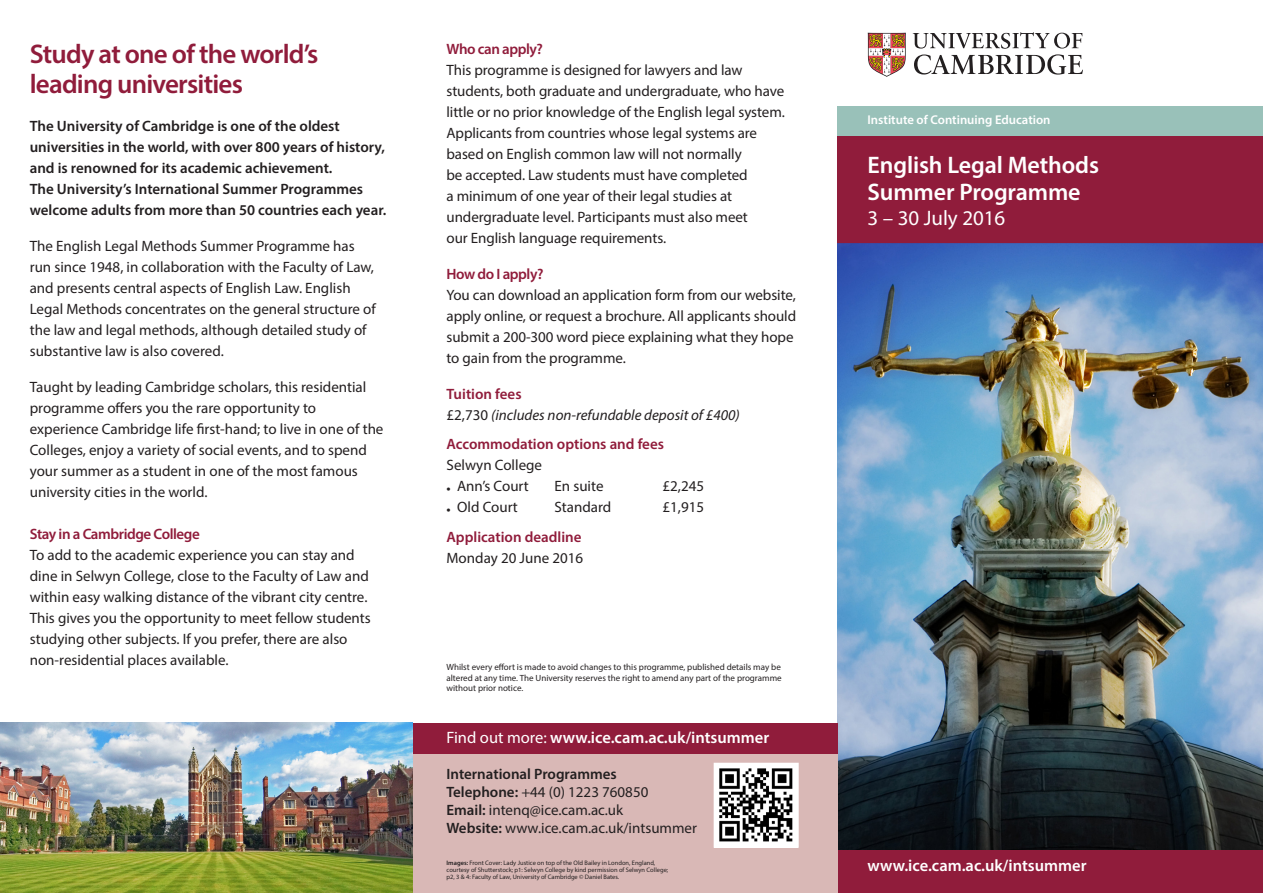
<style>
.page{position:relative;width:1263px;height:893px;background:#fff}
.page>*{position:absolute;margin:0;border:0;box-sizing:border-box;transform-origin:0 0}
.t1{font:600 27px "Myriad Pro";letter-spacing:-.03em;color:#901c3b}
.t2{font:600 24px/27px "Myriad Pro";letter-spacing:-.005em;color:#fff}
.t3{font:21px "Myriad Pro";color:#fff}
.t4{font:600 16.5px "Myriad Pro";color:#fff}
.Body_Text{font:15px/21px "Myriad Pro";color:#231f20}
.t5{font:600 15px/21px "Myriad Pro";color:#231f20}
.Body_Text_Title{font:600 15px "Myriad Pro";letter-spacing:-.005em;color:#901c3b}
.Body_Text_Title-2{font:600 15px "Myriad Pro";letter-spacing:-.03em;color:#901c3b}
.Body_Text-2{font:italic 15px "Myriad Pro";color:#231f20}
.t6{font:600 12.75px "Myriad Pro";color:#fff}
.Body_Text-3{font:9px/10.5px "Myriad Pro";color:#231f20;text-align:justify}
.Image_Credits{font:6.45px/7.2px "Myriad Pro";color:#231f20}
.s1{font-style:normal}
.s2{font-weight:400}
.s3{font-weight:600}
</style>
<div class="page">
<img style="left:838px;top:243px;width:425px;height:607px">
<div style="left:837px;top:135px;width:426px;height:108px;background:#901c3b"></div>
<div style="left:838px;top:106px;width:425px;height:30px;background:#99c1b9"></div>
<svg style="left:868px;top:33px;width:38px;height:44px"></svg>
<svg style="left:913px;top:32px;width:170px;height:43px"></svg>
<div style="left:838px;top:850px;width:425px;height:43px;background:#901c3b"></div>
<div style="left:412px;top:723px;width:426px;height:32px;background:#901c3b"></div>
<div style="left:412px;top:755px;width:426px;height:138px;background:#d9b8b6"></div>
<img style="left:0;top:723px;width:412px;height:170px">
<img style="left:717px;top:766px;width:79px;height:79px">
<div style="left:714px;top:763px;width:85px;height:85px;border:2px solid #fff"></div>
<p class="t1" style="left:30px;top:37px;width:290px">Study at one of the world’s</p>
<p class="t1" style="left:30px;top:67px;width:215px">leading universities</p>
<p class="t5" style="left:30px;top:115px;width:312px">The University of Cambridge is one of the oldest</p>
<p class="t5" style="left:30px;top:136px;width:358px">universities in the world, with over 800 years of history, and is renowned for its academic achievement.<br>The University’s International Summer Programmes welcome adults from more than 50 countries each year.</p>
<p class="Body_Text" style="left:30px;top:235px;width:348px">The English Legal Methods Summer Programme has run since 1948, in collaboration with the Faculty of Law, and presents central aspects of English Law. English Legal Methods concentrates on the general structure of the law and legal methods, although detailed study of substantive law is also covered.</p>
<p class="Body_Text" style="left:30px;top:376px;width:355px">Taught by leading Cambridge scholars, this residential programme offers you the rare opportunity to experience Cambridge life first-hand; to live in one of the Colleges, enjoy a variety of social events, and to spend your summer as a student in one of the most famous university cities in the world.</p>
<p class="Body_Text_Title-2" style="left:30px;top:524px;width:171px">Stay in a Cambridge College</p>
<p class="Body_Text" style="left:30px;top:544px;width:343px">To add to the academic experience you can stay and dine in Selwyn College, close to the Faculty of Law and within easy walking distance of the vibrant city centre.<br>This gives you the opportunity to meet fellow students studying other subjects. If you prefer, there are also non-residential places available.</p>
<p class="Body_Text_Title-2" style="left:446px;top:39px;width:98px">Who can apply?</p>
<p class="Body_Text" style="left:446px;top:59px;width:340px">This programme is designed for lawyers and law students, both graduate and undergraduate, who have little or no prior knowledge of the English legal system.<br>Applicants from countries whose legal systems are based on English common law will not normally<br>be accepted. Law students must have completed<br>a minimum of one year of their legal studies at undergraduate level. Participants must also meet<br>our English language requirements.</p>
<p class="Body_Text_Title-2" style="left:446px;top:264px;width:98px">How do I apply?</p>
<p class="Body_Text" style="left:446px;top:284px;width:351px">You can download an application form from our website, apply online, or request a brochure. All applicants should submit a 200-300 word piece explaining what they hope to gain from the programme.</p>
<p class="Body_Text_Title" style="left:446px;top:384px;width:77px">Tuition fees</p>
<p class="Body_Text-2" style="left:446px;top:405px;width:295px"><span class="s1">£2,730</span> (includes non-refundable deposit of £400)</p>
<p class="Body_Text_Title" style="left:446px;top:435px;width:219px">Accommodation options and fees</p>
<p class="Body_Text" style="left:446px;top:455px;width:97px">Selwyn College</p>
<p class="Body_Text" style="left:446px;top:476px;width:84px">• Ann’s Court</p>
<p class="Body_Text" style="left:554px;top:476px;width:50px">En suite</p>
<p class="Body_Text" style="left:662px;top:476px;width:43px">£2,245</p>
<p class="Body_Text" style="left:446px;top:497px;width:73px">• Old Court</p>
<p class="Body_Text" style="left:554px;top:497px;width:58px">Standard</p>
<p class="Body_Text" style="left:662px;top:497px;width:43px">£1,915</p>
<p class="Body_Text_Title" style="left:446px;top:527px;width:137px">Application deadline</p>
<p class="Body_Text" style="left:446px;top:547px;width:138px">Monday 20 June 2016</p>
<p class="Body_Text-3" style="left:446px;top:662px;width:337px">Whilst every effort is made to avoid changes to this programme, published details may be altered at any time. The University reserves the right to amend any part of the programme without prior notice.</p>
<p class="t4" style="left:446px;top:727px;width:324px"><span class="s2">Find out more:</span> www.ice.cam.ac.uk/intsummer</p>
<p class="t5" style="left:446px;top:763px;width:172px">International Programmes</p>
<p class="Body_Text" style="left:446px;top:781px;width:203px"><span class="s3">Telephone:</span> +44 (0) 1223 760850</p>
<p class="Body_Text" style="left:446px;top:801px;width:252px;line-height:18px"><span class="s3">Email:</span> intenq@ice.cam.ac.uk<br><span class="s3">Website:</span> www.ice.cam.ac.uk/intsummer</p>
<p class="Image_Credits" style="left:446px;top:859px;width:223px"><span class="s3">Images:</span> Front Cover: Lady Justice on top of the Old Bailey in London, England, courtesy of Shutterstock; p1: Selwyn College by kind permission of Selwyn College; p2, 3 &amp; 4: Faculty of Law, University of Cambridge © Daniel Bates.</p>
<p class="t6" style="left:867px;top:112px;width:185px">Institute of Continuing Education</p>
<p class="t2" style="left:867px;top:150px;width:233px">English Legal Methods<br>Summer Programme</p>
<p class="t3" style="left:867px;top:205px;width:139px">3 – 30 July 2016</p>
<p class="t4" style="left:867px;top:855px;width:221px">www.ice.cam.ac.uk/intsummer</p>
</div>
